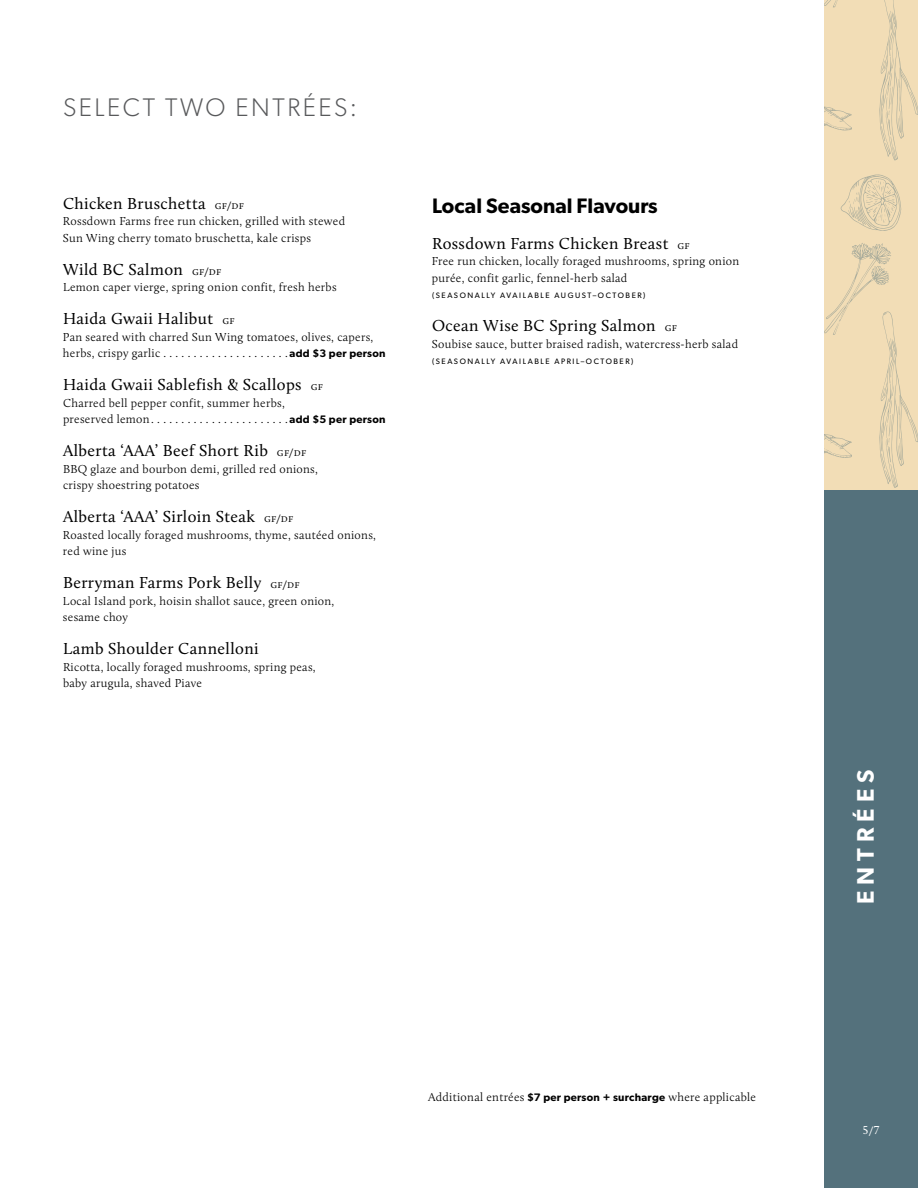
<style>
.page{position:relative;width:918px;height:1188px;background:#fff}
.page>*{position:absolute;margin:0;border:0;box-sizing:border-box;transform-origin:0 0}
.t1{font:300 25.5px "Gibson";letter-spacing:.1em;color:#58595b}
.t2{font:600 24px "Gibson";letter-spacing:.25em;color:#fff}
.t3{font:600 21px "Gibson";color:#000}
.t4{font:16.5px "Calluna";letter-spacing:.025em;color:#000}
.t5{font:300 12px/16.5px "Calluna";letter-spacing:.025em;color:#000}
.t6{font:300 12px/16.5px "Calluna";color:#000}
.t7{font:12px "Calluna";color:#fff}
.t8{font:7.8px "Gibson";letter-spacing:.2em;color:#000}
.s1{font-weight:300;font-size:12px}
.s2{font-family:"Gibson";font-weight:600;font-size:10.95px}
</style>
<div class="page">
<div style="left:824px;top:490px;width:94px;height:698px;background:#54717c"></div>
<div style="left:824px;top:0;width:94px;height:490px;background:#f2ddb6"></div>
<svg style="left:841px;top:174px;width:60px;height:57px"></svg>
<svg style="left:824px;top:0;width:94px;height:160px"></svg>
<svg style="left:824px;top:243px;width:94px;height:245px"></svg>
<h2 class="t1" style="left:63px;top:92px;width:296px">SELECT TWO ENTRÉES:</h2>
<h3 class="t4" style="left:63px;top:193px;width:183px">Chicken Bruschetta <span class="s1">gf/df</span></h3>
<p class="t5" style="left:63px;top:213px;width:284px">Rossdown Farms free run chicken, grilled with stewed<br>Sun Wing cherry tomato bruschetta, kale crisps</p>
<h3 class="t4" style="left:63px;top:259px;width:160px">Wild BC Salmon <span class="s1">gf/df</span></h3>
<p class="t5" style="left:63px;top:279px;width:275px">Lemon caper vierge, spring onion confit, fresh herbs</p>
<h3 class="t4" style="left:63px;top:309px;width:173px">Haida Gwaii Halibut <span class="s1">gf</span></h3>
<p class="t5" style="left:63px;top:328px;width:324px">Pan seared with charred Sun Wing tomatoes, olives, capers, herbs, crispy garlic . . . . . . . . . . . . . . . . . . . . . <span class="s2">add $3 per person</span></p>
<h3 class="t4" style="left:63px;top:375px;width:261px">Haida Gwaii Sablefish &amp; Scallops <span class="s1">gf</span></h3>
<p class="t5" style="left:63px;top:394px;width:324px">Charred bell pepper confit, summer herbs,<br>preserved lemon . . . . . . . . . . . . . . . . . . . . . . . <span class="s2">add $5 per person</span></p>
<h3 class="t4" style="left:63px;top:441px;width:245px">Alberta ‘AAA’ Beef Short Rib <span class="s1">gf/df</span></h3>
<p class="t5" style="left:63px;top:460px;width:256px">BBQ glaze and bourbon demi, grilled red onions, crispy shoestring potatoes</p>
<h3 class="t4" style="left:63px;top:507px;width:232px">Alberta ‘AAA’ Sirloin Steak <span class="s1">gf/df</span></h3>
<p class="t5" style="left:63px;top:526px;width:314px">Roasted locally foraged mushrooms, thyme, sautéed onions, red wine jus</p>
<h3 class="t4" style="left:63px;top:573px;width:238px">Berryman Farms Pork Belly <span class="s1">gf/df</span></h3>
<p class="t5" style="left:63px;top:592px;width:273px">Local Island pork, hoisin shallot sauce, green onion, sesame choy</p>
<h3 class="t4" style="left:63px;top:639px;width:197px">Lamb Shoulder Cannelloni</h3>
<p class="t5" style="left:63px;top:658px;width:254px">Ricotta, locally foraged mushrooms, spring peas, baby arugula, shaved Piave</p>
<h3 class="t3" style="left:432px;top:193px;width:227px">Local Seasonal Flavours</h3>
<h4 class="t4" style="left:432px;top:233px;width:259px">Rossdown Farms Chicken Breast <span class="s1">gf</span></h4>
<p class="t6" style="left:432px;top:253px;width:309px">Free run chicken, locally foraged mushrooms, spring onion purée, confit garlic, fennel-herb salad</p>
<p class="t8" style="left:432px;top:291px;width:215px">(SEASONALLY AVAILABLE AUGUST–OCTOBER)</p>
<h4 class="t4" style="left:432px;top:316px;width:246px">Ocean Wise BC Spring Salmon <span class="s1">gf</span></h4>
<p class="t5" style="left:432px;top:336px;width:308px">Soubise sauce, butter braised radish, watercress-herb salad</p>
<p class="t8" style="left:432px;top:357px;width:203px">(SEASONALLY AVAILABLE APRIL–OCTOBER)</p>
<p class="t5" style="left:428px;top:1088px;width:329px">Additional entrées <span class="s2">$7 per person + surcharge</span> where applicable</p>
<h2 class="t2" style="left:851px;top:904px;width:136px;rotate:-90deg">ENTRÉES</h2>
<p class="t7" style="left:863px;top:1123px;width:19px">5/7</p>
</div>
